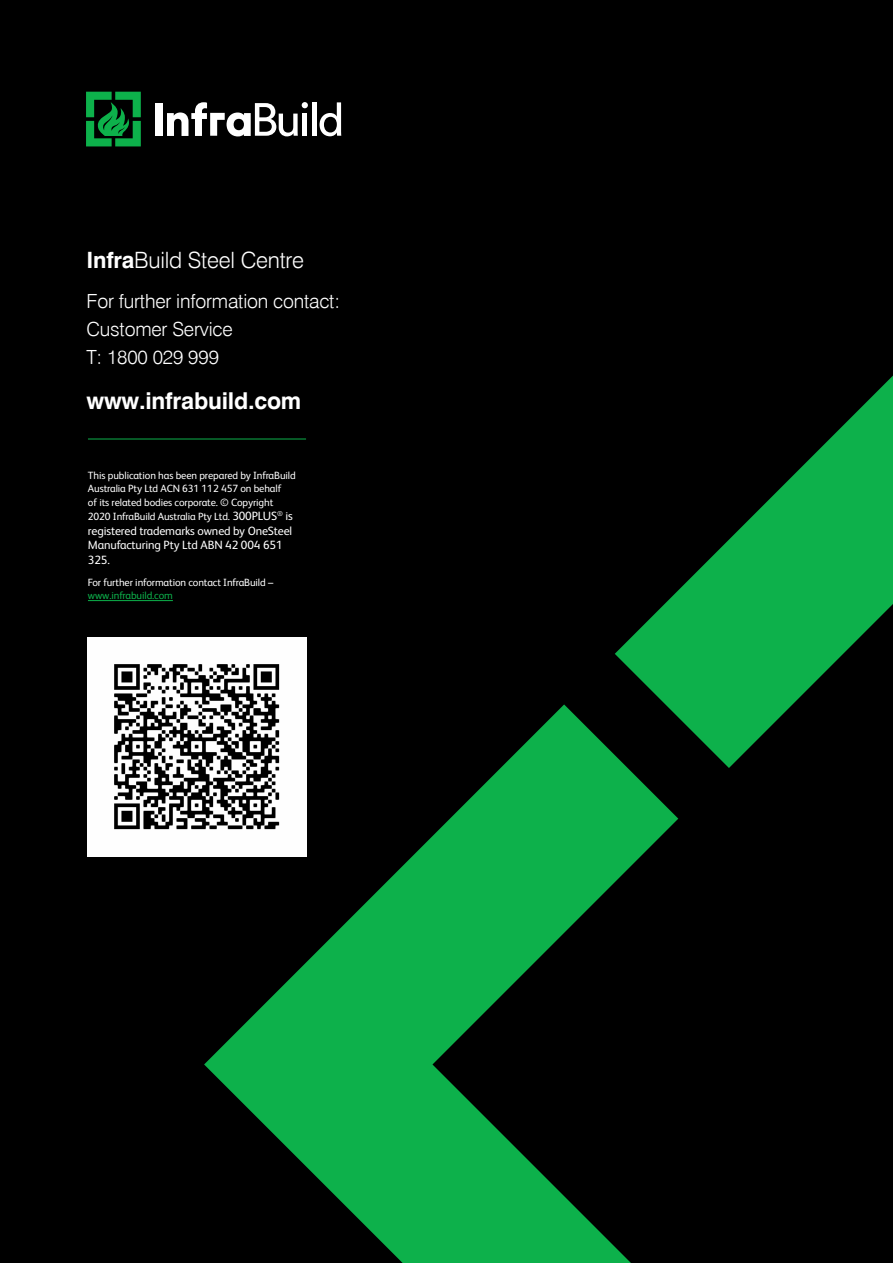
<style>
.page{position:relative;width:893px;height:1263px;background:#000}
.page>*{position:absolute;margin:0;border:0;box-sizing:border-box;transform-origin:0 0}
.t1{font:700 23.25px "Swiss 721 BT";letter-spacing:-.01em;color:#fff}
.t2{font:300 22.5px "Swiss 721 BT";letter-spacing:-.01em;color:#fff}
.t3{font:300 19.5px/27.6px "Swiss 721 BT";letter-spacing:-.01em;color:#fff}
.t4{font:12px/14.4px "FS Albert";letter-spacing:-.01em;color:#fff}
.t5{font:10.5px/13.8px "FS Albert";letter-spacing:-.01em;color:#fff}
.t6{font:10.5px "FS Albert";letter-spacing:-.01em;color:#0db14b}
.s1{font-weight:700}
.s2{font-size:12px}
</style>
<div class="page">
<svg style="left:615px;top:376px;width:278px;height:392px"></svg>
<svg style="left:204px;top:704px;width:474px;height:559px"></svg>
<div style="left:155px;top:103px;width:8px;height:33px;background:#fff"></div>
<hr style="left:312px;top:102px;width:4px;height:34px;background:#fff">
<svg style="left:320px;top:102px;width:21px;height:34px"></svg>
<svg style="left:167px;top:102px;width:141px;height:34px"></svg>
<svg style="left:86px;top:92px;width:55px;height:54px"></svg>
<hr style="left:88px;top:600px;width:85px;height:1px;background:#0db14b">
<hr style="left:88px;top:439px;width:218px;height:1px;background:#0db14b">
<img style="left:88px;top:638px;width:218px;height:218px">
<h2 class="t2" style="left:86px;top:246px;width:219px"><span class="s1">Infra</span>Build Steel Centre</h2>
<h3 class="t3" style="left:86px;top:287px;width:255px">For further information contact:<br>Customer Service<br>T: 1800 029 999</h3>
<h1 class="t1" style="left:86px;top:386px;width:216px">www.infrabuild.com</h1>
<p class="t5" style="left:88px;top:468px;width:209px">This publication has been prepared by InfraBuild Australia Pty Ltd ACN 631 112 457 on behalf<br>of its related bodies corporate. © Copyright 2020 InfraBuild Australia Pty Ltd. <span class="s2">300PLUS</span><sup>®</sup> <span class="s2">is</span></p>
<p class="t4" style="left:88px;top:523px;width:206px">registered trademarks owned by OneSteel<br>Manufacturing Pty Ltd ABN 42 004 651<br>325.</p>
<p class="t5" style="left:88px;top:574px;width:187px">For further information contact InfraBuild –</p>
<p class="t6" style="left:88px;top:588px;width:86px">www.infrabuild.com</p>
</div>
